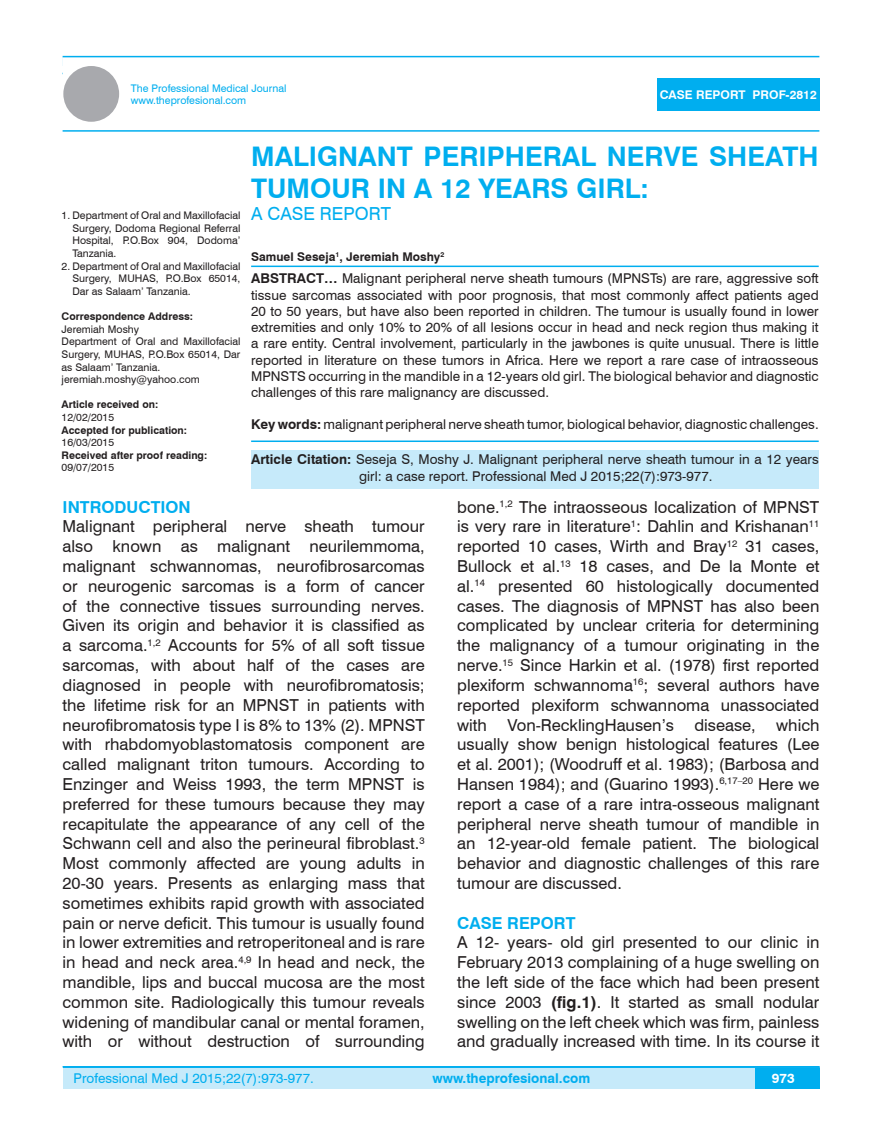
<style>
.page{position:relative;width:882px;height:1145px;background:#fff}
.page>*{position:absolute;margin:0;border:0;box-sizing:border-box;transform-origin:0 0}
.t1{font:700 27px/32.4px "Swiss 721 BT";color:#00aeef}
.t2{font:18px "Swiss 721 BT";color:#00aeef}
.t3{font:16.5px/19.8px "Swiss 721 BT";color:#231f20;text-align:justify}
.t4{font:700 16.5px "Swiss 721 BT";color:#00aeef}
.t5{font:13.5px/16.2px "Swiss 721 BT";color:#231f20;text-align:justify}
.t6{font:13.5px "Swiss 721 BT";color:#00aeef}
.t7{font:700 13.5px "Swiss 721 BT";color:#00aeef}
.t8{font:700 13.5px "Swiss 721 BT";color:#fff}
.t9{font:700 12px "Swiss 721 BT";color:#231f20}
.t10{font:700 12px "Swiss 721 BT";color:#fff}
.t11{font:10.5px/12.6px "Swiss 721 BT";color:#231f20;text-align:justify}
.t12{font:700 10.5px "Swiss 721 BT";color:#231f20}
.t13{font:10.5px "Swiss 721 BT";color:#00aeef}
.s1{font-weight:700}
</style>
<div class="page">
<div style="left:63px;top:1067px;width:756px;height:21px;background:#c6eafa"></div>
<hr style="left:63px;top:1066px;width:756px;height:2px;background:#00aeef">
<div style="left:754px;top:1068px;width:65px;height:20px;background:#00aeef"></div>
<hr style="left:63px;top:56px;width:756px;height:1px;background:#00aeef">
<hr style="left:63px;top:130px;width:756px;height:2px;background:#00aeef">
<div style="left:63px;top:66px;width:56px;height:56px;background:#a8a9ad;border-radius:50%"></div>
<div style="left:657px;top:78px;width:162px;height:33px;background:#00aeef"></div>
<hr style="left:251px;top:265px;width:567px;height:2px;background:#00aeef">
<hr style="left:251px;top:440px;width:567px;height:2px;background:#00aeef">
<div style="left:251px;top:450px;width:567px;height:38px;background:#c6eafa"></div>
<p class="t13" style="left:131px;top:81px;width:157px">The Professional Medical Journal</p>
<p class="t13" style="left:131px;top:93px;width:117px">www.theprofesional.com</p>
<p class="t1" style="left:251px;top:139px;width:568px">MALIGNANT PERIPHERAL NERVE SHEATH<br>TUMOUR IN A 12 YEARS GIRL:</p>
<p class="t2" style="left:251px;top:201px;width:141px">A CASE REPORT</p>
<p class="t9" style="left:251px;top:248px;width:195px">Samuel Seseja<sup>1</sup>, Jeremiah Moshy<sup>2</sup></p>
<p class="t10" style="left:659px;top:87px;width:159px">CASE REPORT PROF-2812</p>
<p class="t11" style="left:72px;top:209px;width:169px;text-indent:-11px">1. Department of Oral and Maxillofacial Surgery, Dodoma Regional Referral Hospital, P.O.Box 904, Dodoma’ Tanzania.</p>
<p class="t11" style="left:72px;top:259px;width:169px;text-indent:-11px">2. Department of Oral and Maxillofacial Surgery, MUHAS, P.O.Box 65014, Dar as Salaam’ Tanzania.</p>
<p class="t12" style="left:62px;top:309px;width:133px">Correspondence Address:</p>
<p class="t11" style="left:62px;top:322px;width:79px">Jeremiah Moshy</p>
<p class="t11" style="left:62px;top:335px;width:180px">Department of Oral and Maxillofacial Surgery, MUHAS, P.O.Box 65014, Dar as Salaam’ Tanzania.</p>
<p class="t11" style="left:62px;top:373px;width:140px">jeremiah.moshy@yahoo.com</p>
<p class="t12" style="left:62px;top:397px;width:98px">Article received on:</p>
<p class="t11" style="left:62px;top:410px;width:54px">12/02/2015</p>
<p class="t12" style="left:62px;top:422px;width:127px">Accepted for publication:</p>
<p class="t11" style="left:62px;top:436px;width:54px">16/03/2015</p>
<p class="t12" style="left:62px;top:448px;width:147px">Received after proof reading:</p>
<p class="t11" style="left:62px;top:461px;width:54px">09/07/2015</p>
<p class="t5" style="left:251px;top:451px;width:569px;text-align:center"><span class="s1">Article Citation:</span> Seseja S, Moshy J. Malignant peripheral nerve sheath tumour in a 12 years girl: a case report. Professional Med J 2015;22(7):973-977.</p>
<p class="t4" style="left:63px;top:495px;width:130px">INTRODUCTION</p>
<p class="t3" style="left:63px;top:516px;width:363px">Malignant peripheral nerve sheath tumour also known as malignant neurilemmoma, malignant schwannomas, neurofibrosarcomas or neurogenic sarcomas is a form of cancer of the connective tissues surrounding nerves.<br>Given its origin and behavior it is classified as a sarcoma.<sup>1,2</sup> Accounts for 5% of all soft tissue sarcomas, with about half of the cases are diagnosed in people with neurofibromatosis; the lifetime risk for an MPNST in patients with neurofibromatosis type I is 8% to 13% (2). MPNST with rhabdomyoblastomatosis component are called malignant triton tumours. According to Enzinger and Weiss 1993, the term MPNST is preferred for these tumours because they may recapitulate the appearance of any cell of the Schwann cell and also the perineural fibroblast.<sup>3<br></sup>Most commonly affected are young adults in 20-30 years. Presents as enlarging mass that sometimes exhibits rapid growth with associated pain or nerve deficit. This tumour is usually found in lower extremities and retroperitoneal and is rare in head and neck area.<sup>4,9</sup> In head and neck, the mandible, lips and buccal mucosa are the most common site. Radiologically this tumour reveals widening of mandibular canal or mental foramen, with or without destruction of surrounding</p>
<p class="t5" style="left:251px;top:270px;width:569px"><span class="s1">ABSTRACT…</span> Malignant peripheral nerve sheath tumours (MPNSTs) are rare, aggressive soft tissue sarcomas associated with poor prognosis, that most commonly affect patients aged 20 to 50 years, but have also been reported in children. The tumour is usually found in lower extremities and only 10% to 20% of all lesions occur in head and neck region thus making it a rare entity. Central involvement, particularly in the jawbones is quite unusual. There is little reported in literature on these tumors in Africa. Here we report a rare case of intraosseous MPNSTS occurring in the mandible in a 12-years old girl. The biological behavior and diagnostic challenges of this rare malignancy are discussed.</p>
<p class="t5" style="left:251px;top:416px;width:568px"><span class="s1">Key words:</span> malignant peripheral nerve sheath tumor, biological behavior, diagnostic challenges.</p>
<p class="t3" style="left:457px;top:496px;width:363px">bone.<sup>1,2</sup> The intraosseous localization of MPNST is very rare in literature<sup>1</sup>: Dahlin and Krishanan<sup>11 </sup>reported 10 cases, Wirth and Bray<sup>12</sup> 31 cases, Bullock et al.<sup>13</sup> 18 cases, and De la Monte et al.<sup>14</sup> presented 60 histologically documented cases. The diagnosis of MPNST has also been complicated by unclear criteria for determining the malignancy of a tumour originating in the nerve.<sup>15</sup> Since Harkin et al. (1978) first reported plexiform schwannoma<sup>16</sup>; several authors have reported plexiform schwannoma unassociated with Von-RecklingHausen’s disease, which usually show benign histological features (Lee et al. 2001); (Woodruff et al. 1983); (Barbosa and Hansen 1984); and (Guarino 1993).<sup>6,17–20</sup> Here we report a case of a rare intra-osseous malignant peripheral nerve sheath tumour of mandible in an 12-year-old female patient. The biological behavior and diagnostic challenges of this rare tumour are discussed.</p>
<p class="t4" style="left:457px;top:911px;width:120px">CASE REPORT</p>
<p class="t3" style="left:457px;top:932px;width:363px">A 12- years- old girl presented to our clinic in February 2013 complaining of a huge swelling on the left side of the face which had been present since 2003 <span class="s1">(fig.1)</span>. It started as small nodular swelling on the left cheek which was firm, painless and gradually increased with time. In its course it</p>
<p class="t6" style="left:74px;top:1069px;width:241px">Professional Med J 2015;22(7):973-977.</p>
<p class="t7" style="left:432px;top:1069px;width:159px">www.theprofesional.com</p>
<p class="t8" style="left:771px;top:1069px;width:24px">973</p>
</div>
